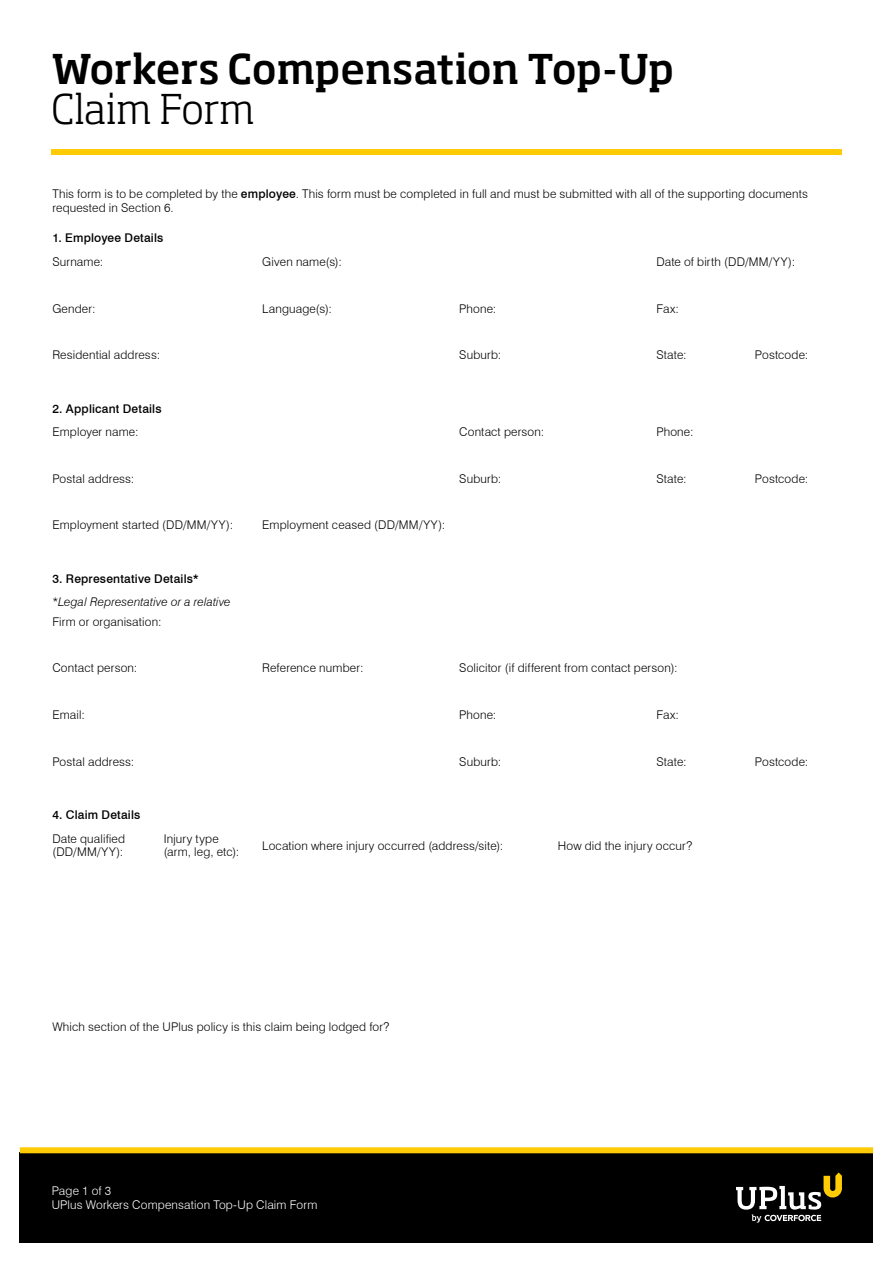
<style>
.page{position:relative;width:893px;height:1263px;background:#fff}
.page>*{position:absolute;margin:0;border:0;box-sizing:border-box;transform-origin:0 0}
.t1{font:500 40.5px "Soho Std";letter-spacing:-.01em;color:#000}
.t2{font:300 40.5px "Soho Std";color:#000}
.t3{font:300 12px/13.5px "Swiss 721 BT";letter-spacing:.015em;color:#000}
.t4{font:italic 300 12px/23.5px "Swiss 721 BT";letter-spacing:.015em;color:#000}
.t5{font:500 12px "Swiss 721 BT";letter-spacing:.015em;color:#000}
.t6{font:300 12px/14.4px "Swiss 721 BT";letter-spacing:.015em;color:#fff}
.s1{font-weight:500}
.s2{font-weight:500;font-style:normal}
.s3{font-style:normal}
</style>
<div class="page">
<div style="left:20px;top:1152px;width:853px;height:90px;background:#000"></div>
<div style="left:20px;top:1147px;width:853px;height:6px;background:#ffcb05"></div>
<div style="left:51px;top:149px;width:791px;height:6px;background:#ffcb05"></div>
<svg style="left:736px;top:1172px;width:106px;height:50px"></svg>
<h1 class="t1" style="left:51px;top:43px;width:624px">Workers Compensation Top-Up</h1>
<h1 class="t2" style="left:51px;top:84px;width:205px">Claim Form</h1>
<p class="t3" style="left:52px;top:187px;width:757px">This form is to be completed by the <span class="s1">employee</span>. This form must be completed in full and must be submitted with all of the supporting documents requested in Section 6.</p>
<p class="t5" style="left:52px;top:231px;width:113px">1. Employee Details</p>
<p class="t3" style="left:52px;top:255px;width:53px">Surname:</p>
<p class="t3" style="left:262px;top:255px;width:81px">Given name(s):</p>
<p class="t3" style="left:656px;top:255px;width:140px">Date of birth (DD/MM/YY):</p>
<p class="t3" style="left:52px;top:301px;width:45px">Gender:</p>
<p class="t3" style="left:262px;top:301px;width:71px">Language(s):</p>
<p class="t3" style="left:459px;top:301px;width:39px">Phone:</p>
<p class="t3" style="left:656px;top:301px;width:24px">Fax:</p>
<p class="t3" style="left:52px;top:348px;width:109px">Residential address:</p>
<p class="t3" style="left:459px;top:348px;width:43px">Suburb:</p>
<p class="t3" style="left:656px;top:348px;width:32px">State:</p>
<p class="t3" style="left:755px;top:348px;width:55px">Postcode:</p>
<p class="t5" style="left:52px;top:401px;width:111px">2. Applicant Details</p>
<p class="t3" style="left:52px;top:425px;width:88px">Employer name:</p>
<p class="t3" style="left:459px;top:425px;width:86px">Contact person:</p>
<p class="t3" style="left:656px;top:425px;width:39px">Phone:</p>
<p class="t3" style="left:52px;top:472px;width:84px">Postal address:</p>
<p class="t3" style="left:459px;top:472px;width:43px">Suburb:</p>
<p class="t3" style="left:656px;top:472px;width:32px">State:</p>
<p class="t3" style="left:755px;top:472px;width:55px">Postcode:</p>
<p class="t3" style="left:52px;top:518px;width:182px">Employment started (DD/MM/YY):</p>
<p class="t3" style="left:262px;top:518px;width:184px">Employment ceased (DD/MM/YY):</p>
<p class="t4" style="left:52px;top:567px;width:180px"><span class="s2">3. Representative Details* </span><span class="s3">*</span>Legal Representative or a relative</p>
<p class="t3" style="left:52px;top:615px;width:111px">Firm or organisation:</p>
<p class="t3" style="left:52px;top:661px;width:86px">Contact person:</p>
<p class="t3" style="left:262px;top:661px;width:103px">Reference number:</p>
<p class="t3" style="left:459px;top:661px;width:220px">Solicitor (if different from contact person):</p>
<p class="t3" style="left:52px;top:708px;width:34px">Email:</p>
<p class="t3" style="left:459px;top:708px;width:39px">Phone:</p>
<p class="t3" style="left:656px;top:708px;width:24px">Fax:</p>
<p class="t3" style="left:52px;top:755px;width:84px">Postal address:</p>
<p class="t3" style="left:459px;top:755px;width:43px">Suburb:</p>
<p class="t3" style="left:656px;top:755px;width:32px">State:</p>
<p class="t3" style="left:755px;top:755px;width:55px">Postcode:</p>
<p class="t5" style="left:52px;top:807px;width:90px">4. Claim Details</p>
<p class="t3" style="left:52px;top:832px;width:74px">Date qualified (DD/MM/YY):</p>
<p class="t3" style="left:164px;top:832px;width:77px">Injury type (arm, leg, etc):</p>
<p class="t3" style="left:262px;top:838px;width:243px">Location where injury occurred (address/site):</p>
<p class="t3" style="left:558px;top:838px;width:136px">How did the injury occur?</p>
<p class="t3" style="left:52px;top:1020px;width:339px">Which section of the UPlus policy is this claim being lodged for?</p>
<p class="t6" style="left:52px;top:1183px;width:267px">Page 1 of 3<br>UPlus Workers Compensation Top-Up Claim Form</p>
</div>
